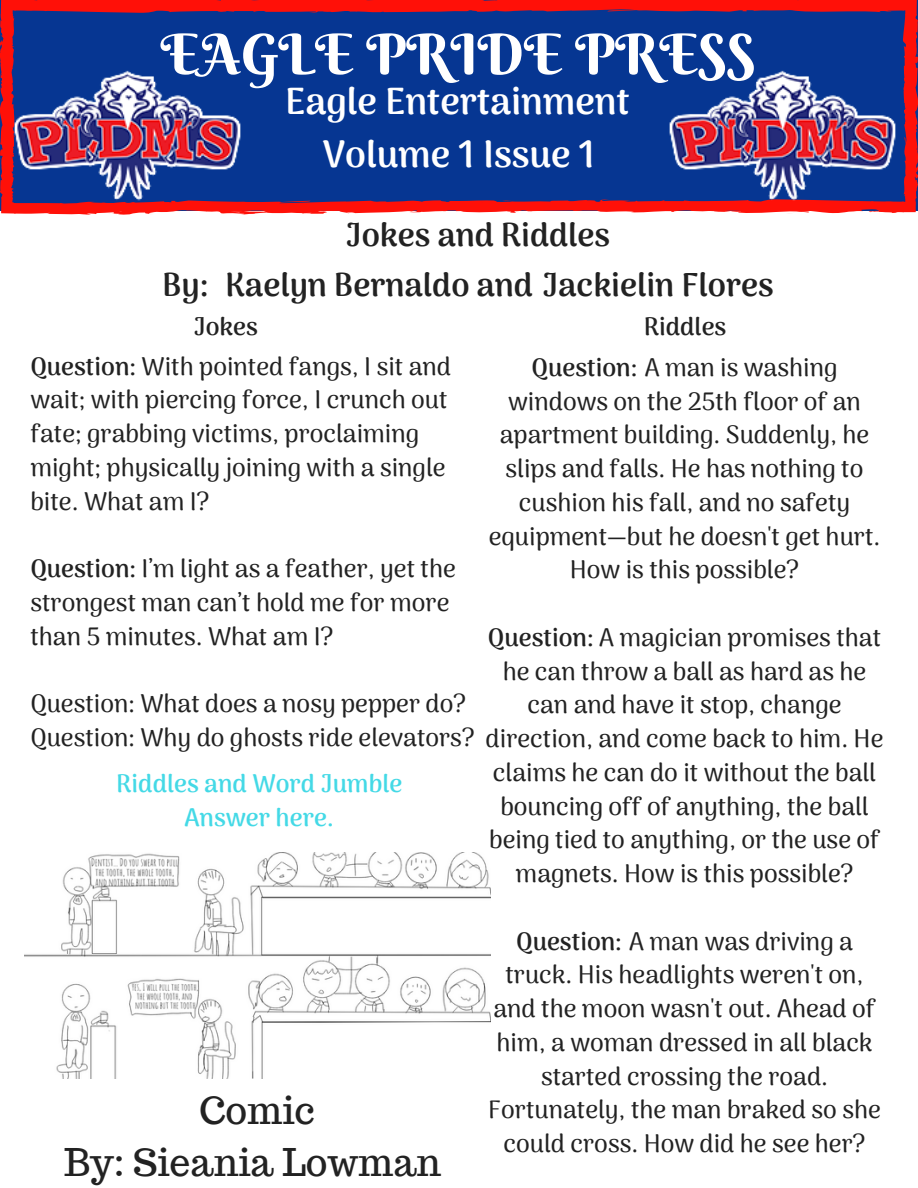
<style>
.page{position:relative;width:918px;height:1188px;background:#fff}
.page>*{position:absolute;margin:0;border:0;box-sizing:border-box;transform-origin:0 0}
.t1{font:55.95px "Berkshire Swash";color:#fff}
.t2{font:800 37.35px "Arima Madurai";color:#fff}
.t3{font:37.35px/51.8px "Trocchi";color:#222;text-align:center}
.t4{font:800 32.7px/49.5px "Arima Madurai";color:#222}
.t5{font:500 24.9px/33.8px "Arima Madurai";color:#222;text-align:center}
.t6{font:700 24.9px/33.8px "Arima Madurai";color:#44d9e6;text-align:center}
.t7{font:700 24.9px "Arima Madurai";color:#222}
.s1{font-weight:700}
</style>
<div class="page">
<svg style="left:0;top:0;width:918px;height:215px;background:#33337d"></svg>
<img style="left:667px;top:68px;width:231px;height:139px">
<img style="left:12px;top:68px;width:231px;height:139px">
<img style="left:25px;top:853px;width:465px;height:226px">
<h1 class="t1" style="left:160px;top:19px;width:597px">EAGLE PRIDE PRESS</h1>
<h2 class="t2" style="left:285px;top:79px;width:346px">Eagle Entertainment</h2>
<h2 class="t2" style="left:323px;top:132px;width:274px">Volume 1 Issue 1</h2>
<h3 class="t4" style="left:162px;top:210px;width:613px;text-indent:184px">Jokes and Riddles<br>By: Kaelyn Bernaldo and Jackielin Flores</h3>
<p class="t7" style="left:194px;top:312px;width:66px">Jokes</p>
<p class="t7" style="left:644px;top:312px;width:84px">Riddles</p>
<p class="t5" style="left:30px;top:349px;width:422px;text-align:left"><span class="s1">Question:</span> With pointed fangs, I sit and wait; with piercing force, I crunch out fate; grabbing victims, proclaiming might; physically joining with a single bite. What am I?</p>
<p class="t5" style="left:489px;top:350px;width:393px"><span class="s1">Question:</span> A man is washing windows on the 25th floor of an apartment building. Suddenly, he slips and falls. He has nothing to cushion his fall, and no safety equipment—but he doesn't get hurt.<br>How is this possible?</p>
<p class="t5" style="left:30px;top:552px;width:427px;text-align:left"><span class="s1">Question:</span> I’m light as a feather, yet the strongest man can’t hold me for more than 5 minutes. What am I?</p>
<p class="t5" style="left:488px;top:620px;width:395px"><span class="s1">Question:</span> A magician promises that he can throw a ball as hard as he can and have it stop, change</p>
<p class="t5" style="left:30px;top:687px;width:855px;text-align:left">Question: What does a nosy pepper do?<br>Question: Why do ghosts ride elevators? direction, and come back to him. He</p>
<p class="t6" style="left:116px;top:767px;width:287px">Riddles and Word Jumble<br>Answer here.</p>
<h2 class="t3" style="left:64px;top:1084px;width:379px">Comic<br>By: Sieania Lowman</h2>
<p class="t5" style="left:489px;top:755px;width:392px">claims he can do it without the ball bouncing off of anything, the ball being tied to anything, or the use of magnets. How is this possible?</p>
<p class="t5" style="left:488px;top:924px;width:394px"><span class="s1">Question:</span> A man was driving a truck. His headlights weren't on, and the moon wasn't out. Ahead of him, a woman dressed in all black started crossing the road.<br>Fortunately, the man braked so she could cross. How did he see her?</p>
</div>
